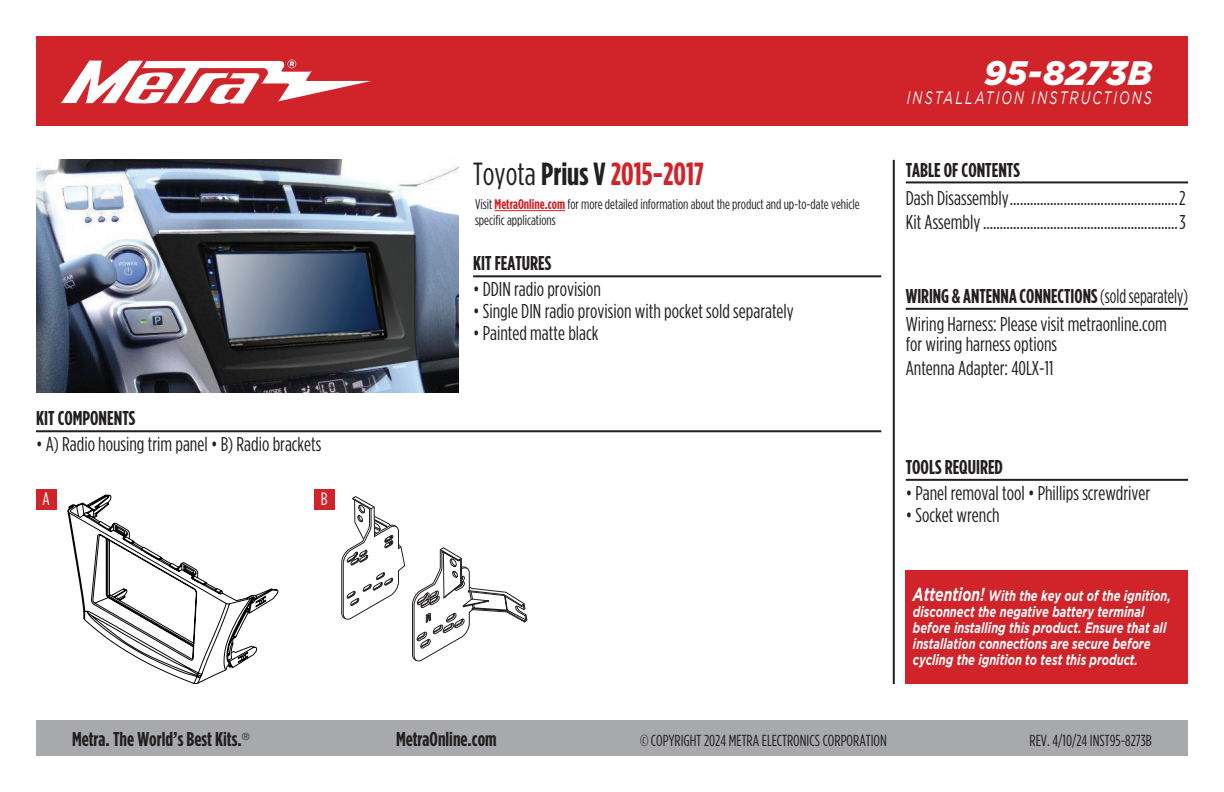
<style>
.page{position:relative;width:1224px;height:792px;background:#fff}
.page>*{position:absolute;margin:0;border:0;box-sizing:border-box;transform-origin:0 0}
.t1{font:italic 900 34px "Gotham";letter-spacing:-.005em;color:#fff}
.t2{font:700 32px "Gotham Condensed";color:#d1232a}
.t3{font:20px/24px "Gotham Condensed";color:#231f20}
.t4{font:700 20px "Gotham Condensed";color:#231f20}
.t5{font:20px/28px "Gotham Condensed";color:#231f20;scale:.9 1}
.t6{font:italic 18px "Gotham";letter-spacing:.165em;color:#fff;scale:.7 1}
.t7{font:18px "Gotham Condensed";color:#fff}
.t8{font:16px "Gotham Condensed";color:#231f20}
.t9{font:italic 700 15px/16px "Gotham";color:#fff;scale:.74 1}
.t10{font:14px/16px "Gotham Condensed";color:#231f20}
.s1{font-weight:400;color:#231f20}
.s2{color:#231f20}
.s3{font-weight:700;color:#d1232a}
.s4{font-weight:700}
.s5{font-size:18.8px}
</style>
<div class="page">
<div style="left:36px;top:720px;width:1152px;height:36px;background:#a8a9ad"></div>
<hr style="left:893px;top:160px;width:2px;height:524px;background:#231f20">
<div style="left:36px;top:36px;width:1152px;height:90px;background:#d1232a"></div>
<svg style="left:60px;top:60px;width:311px;height:44px"></svg>
<div style="left:906px;top:570px;width:282px;height:114px;background:#d1232a"></div>
<hr style="left:36px;top:430px;width:845px;height:2px;background:#231f20">
<hr style="left:906px;top:479px;width:282px;height:2px;background:#231f20">
<hr style="left:906px;top:308px;width:282px;height:2px;background:#231f20">
<hr style="left:906px;top:181px;width:282px;height:2px;background:#231f20">
<div style="left:36px;top:490px;width:21px;height:20px;background:#d1232a"></div>
<div style="left:314px;top:490px;width:20px;height:20px;background:#d1232a"></div>
<svg style="left:68px;top:495px;width:210px;height:189px"></svg>
<svg style="left:76px;top:505px;width:156px;height:163px"></svg>
<svg style="left:341px;top:496px;width:186px;height:165px"></svg>
<hr style="left:473px;top:275px;width:408px;height:2px;background:#231f20">
<hr style="left:495px;top:210px;width:70px;height:1px;background:#d1232a">
<img style="left:36px;top:160px;width:423px;height:232px">
<h1 class="t1" style="left:984px;top:53px;width:169px">95-8273B</h1>
<p class="t4" style="left:36px;top:407px;width:101px">KIT COMPONENTS</p>
<p class="t3" style="left:36px;top:432px;width:287px">• A) Radio housing trim panel • B) Radio brackets</p>
<p class="t7" style="left:43px;top:489px;width:9px">A</p>
<p class="t7" style="left:321px;top:489px;width:8px">B</p>
<h2 class="t2" style="left:473px;top:156px;width:233px"><span class="s1">Toyota</span> <span class="s2">Prius V</span> 2015-2017</h2>
<p class="t10" style="left:475px;top:196px;width:386px">Visit <span class="s3">MetraOnline.com</span> for more detailed information about the product and up-to-date vehicle specific applications</p>
<p class="t4" style="left:473px;top:252px;width:80px">KIT FEATURES</p>
<p class="t3" style="left:473px;top:277px;width:130px">• DDIN radio provision</p>
<p class="t3" style="left:473px;top:299px;width:322px">• Single DIN radio provision with pocket sold separately</p>
<p class="t3" style="left:473px;top:321px;width:127px">• Painted matte black</p>
<p class="t6" style="left:907px;top:88px;width:352px">INSTALLATION INSTRUCTIONS</p>
<p class="t4" style="left:906px;top:158px;width:116px">TABLE OF CONTENTS</p>
<p class="t3" style="left:906px;top:185px;width:281px">Dash Disassembly..................................................2<br>Kit Assembly..........................................................3</p>
<p class="t5" style="left:906px;top:282px;width:315px"><span class="s4">WIRING &amp; ANTENNA CONNECTIONS</span>(sold separately)<br>Wiring Harness: Please visit metraonline.com</p>
<p class="t3" style="left:906px;top:332px;width:153px">for wiring harness options<br>Antenna Adapter: 40LX-11</p>
<p class="t4" style="left:906px;top:456px;width:99px">TOOLS REQUIRED</p>
<p class="t3" style="left:906px;top:481px;width:246px">• Panel removal tool • Phillips screwdriver</p>
<p class="t3" style="left:906px;top:503px;width:95px">• Socket wrench</p>
<p class="t9" style="left:913px;top:587px;width:350px"><span class="s5">Attention!</span> With the key out of the ignition, disconnect the negative battery terminal before installing this product. Ensure that all installation connections are secure before cycling the ignition to test this product.</p>
<p class="t4" style="left:72px;top:728px;width:179px">Metra. The World’s Best Kits.<sup>®</sup></p>
<p class="t4" style="left:396px;top:728px;width:102px">MetraOnline.com</p>
<p class="t8" style="left:640px;top:732px;width:248px">© COPYRIGHT 2024 METRA ELECTRONICS CORPORATION</p>
<p class="t8" style="left:1030px;top:732px;width:124px">REV. 4/10/24 INST95-8273B</p>
</div>
